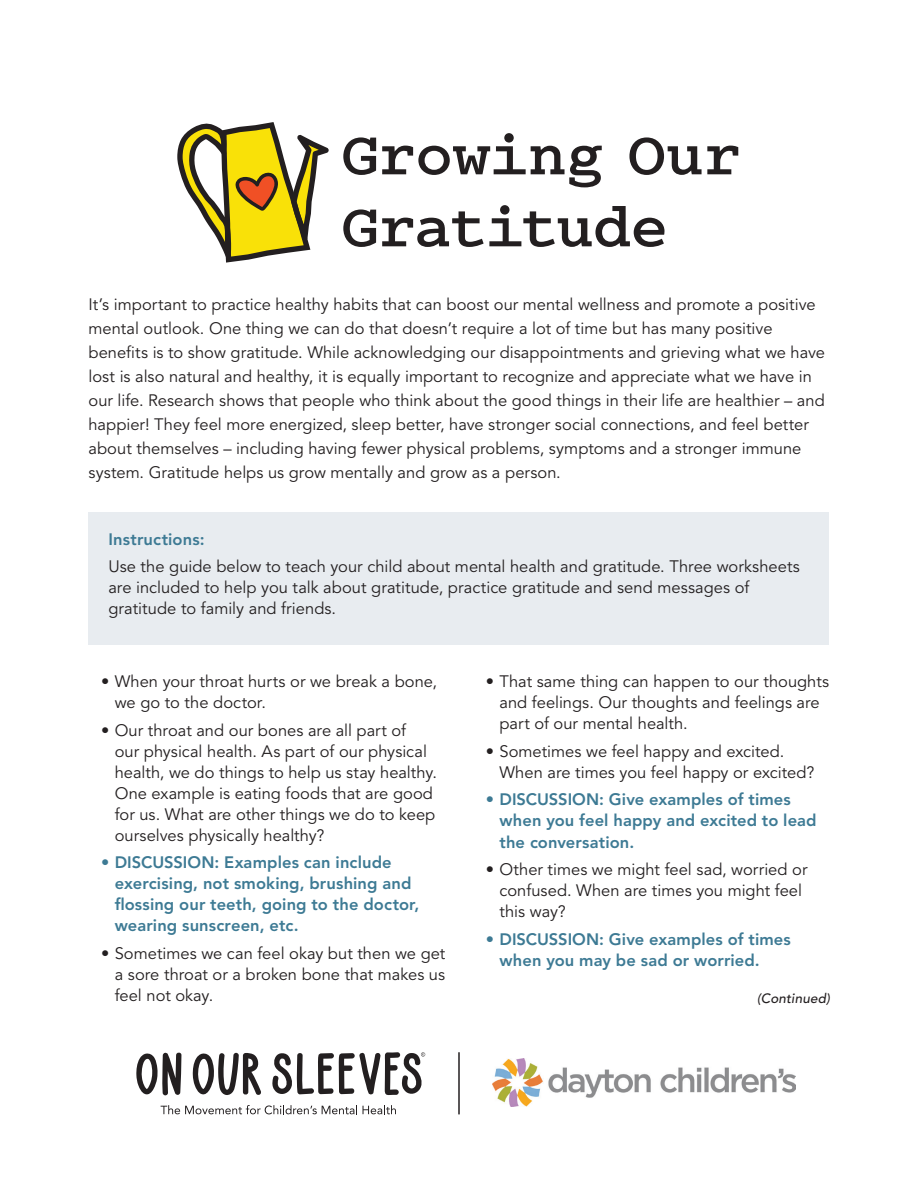
<style>
.page{position:relative;width:918px;height:1188px;background:#fff}
.page>*{position:absolute;margin:0;border:0;box-sizing:border-box;transform-origin:0 0}
.t1{font:63px/72px "Colon Mono";letter-spacing:-.01em;color:#231f20}
.t2{font:16.5px/21px "Avenir LT Std";color:#231f20}
.t3{font:800 16.5px/21px "Avenir LT Std";letter-spacing:.005em;color:#3d7a94}
.t4{font:italic 500 13.5px "Avenir LT Std";letter-spacing:.015em;color:#231f20}
.s1{font-family:"Colon Mono Alt"}
</style>
<div class="page">
<div style="left:88px;top:512px;width:742px;height:133px;background:#e8ecf0"></div>
<svg style="left:177px;top:122px;width:152px;height:141px"></svg>
<svg style="left:136px;top:1052px;width:46px;height:44px"></svg>
<svg style="left:193px;top:1053px;width:68px;height:42px"></svg>
<svg style="left:272px;top:1052px;width:153px;height:43px"></svg>
<svg style="left:161px;top:1105px;width:196px;height:9px"></svg>
<svg style="left:363px;top:1105px;width:33px;height:9px"></svg>
<hr style="left:458px;top:1052px;width:2px;height:62px;background:#231f20">
<img style="left:493px;top:1058px;width:302px;height:49px">
<h1 class="t1" style="left:341px;top:121px;width:401px">Grow<span class="s1">i</span>ng Our<br>Grat<span class="s1">i</span>tude</h1>
<p class="t2" style="left:88px;top:293px;width:738px;line-height:24px">It’s important to practice healthy habits that can boost our mental wellness and promote a positive mental outlook. One thing we can do that doesn’t require a lot of time but has many positive benefits is to show gratitude. While acknowledging our disappointments and grieving what we have lost is also natural and healthy, it is equally important to recognize and appreciate what we have in our life. Research shows that people who think about the good things in their life are healthier – and happier! They feel more energized, sleep better, have stronger social connections, and feel better about themselves – including having fewer physical problems, symptoms and a stronger immune system. Gratitude helps us grow mentally and grow as a person.</p>
<p class="t3" style="left:108px;top:528px;width:98px">Instructions:</p>
<p class="t2" style="left:108px;top:557px;width:693px">Use the guide below to teach your child about mental health and gratitude. Three worksheets are included to help you talk about gratitude, practice gratitude and send messages of gratitude to family and friends.</p>
<p class="t2" style="left:115px;top:671px;width:324px;text-indent:-13px">• When your throat hurts or we break a bone, we go to the doctor.</p>
<p class="t2" style="left:115px;top:720px;width:324px;text-indent:-13px">• Our throat and our bones are all part of<br>our physical health. As part of our physical health, we do things to help us stay healthy.<br>One example is eating foods that are good for us. What are other things we do to keep ourselves physically healthy?</p>
<p class="t3" style="left:115px;top:852px;width:306px;text-indent:-13px">• DISCUSSION: Examples can include exercising, not smoking, brushing and flossing our teeth, going to the doctor, wearing sunscreen, etc.</p>
<p class="t2" style="left:115px;top:943px;width:332px;text-align:justify;text-indent:-13px">• Sometimes we can feel okay but then we get a sore throat or a broken bone that makes us feel not okay.</p>
<p class="t2" style="left:499px;top:671px;width:331px;text-indent:-13px">• That same thing can happen to our thoughts and feelings. Our thoughts and feelings are part of our mental health.</p>
<p class="t2" style="left:499px;top:741px;width:316px;text-indent:-13px">• Sometimes we feel happy and excited.<br>When are times you feel happy or excited?</p>
<p class="t3" style="left:499px;top:789px;width:319px;text-indent:-13px">• DISCUSSION: Give examples of times when you feel happy and excited to lead the conversation.</p>
<p class="t2" style="left:499px;top:860px;width:310px;text-indent:-13px">• Other times we might feel sad, worried or confused. When are times you might feel this way?</p>
<p class="t3" style="left:499px;top:929px;width:293px;text-indent:-13px">• DISCUSSION: Give examples of times when you may be sad or worried.</p>
<p class="t4" style="left:757px;top:991px;width:74px">(Continued)</p>
</div>
